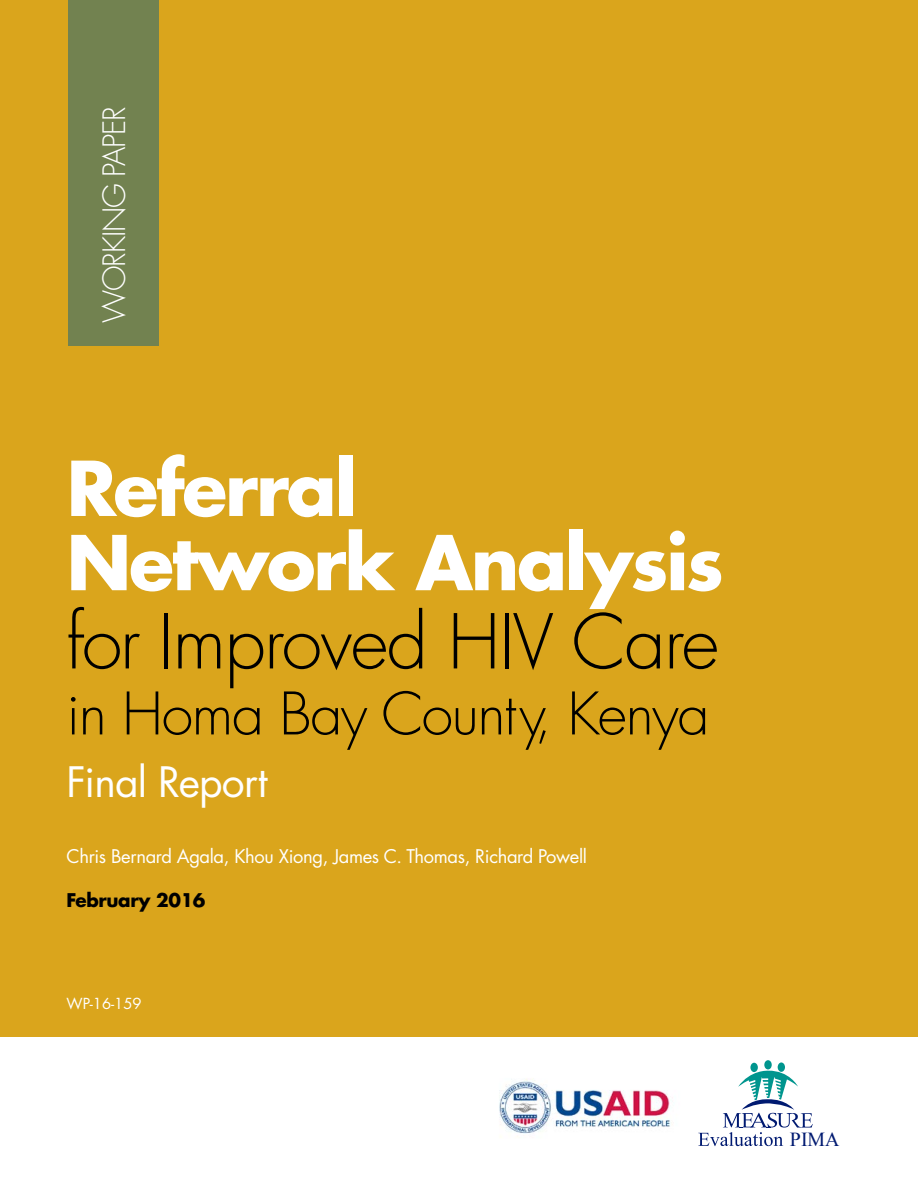
<style>
.page{position:relative;width:918px;height:1188px;background:#fff}
.page>*{position:absolute;margin:0;border:0;box-sizing:border-box;transform-origin:0 0}
.t1{font:700 73.5px/74.2px "Futura LT Pro";letter-spacing:-.03em;color:#fff}
.t2{font:300 73.5px "Futura LT Pro";letter-spacing:-.02em;color:#000}
.t3{font:300 57px "Futura LT Pro";letter-spacing:-.02em;color:#000}
.t4{font:40.8px "Futura LT Pro";letter-spacing:-.02em;color:#fff}
.t5{font:300 30px "Futura LT Pro";letter-spacing:-.04em;color:#fff}
.t6{font:19.8px "Times New Roman";color:#001a71}
.t7{font:18.3px "Futura LT Pro";letter-spacing:-.02em;color:#fff}
.t8{font:700 18.3px "Futura LT Pro";letter-spacing:-.02em;color:#000}
.t9{font:14.85px "Futura LT Pro";color:#fff}
</style>
<div class="page">
<div style="left:0;top:0;width:918px;height:1036px;background:#daa51c"></div>
<img style="left:499px;top:1079px;width:171px;height:58px">
<div style="left:750px;top:1063px;width:8px;height:9px;background:#00958e;border-radius:50%"></div>
<div style="left:764px;top:1060px;width:8px;height:9px;background:#00958e;border-radius:50%"></div>
<div style="left:778px;top:1062px;width:7px;height:10px;background:#00958e;border-radius:50%"></div>
<svg style="left:698px;top:1070px;width:115px;height:76px"></svg>
<div style="left:69px;top:0;width:90px;height:345px;background:#728250"></div>
<h3 class="t5" style="left:95px;top:323px;width:218px;rotate:-90deg">WORKING PAPER</h3>
<h1 class="t1" style="left:67px;top:449px;width:659px">Referral<br>Network Analysis</h1>
<h1 class="t2" style="left:67px;top:594px;width:654px">for Improved HIV Care</h1>
<h2 class="t3" style="left:67px;top:676px;width:644px">in Homa Bay County, Kenya</h2>
<h3 class="t4" style="left:67px;top:754px;width:202px">Final Report</h3>
<p class="t7" style="left:67px;top:844px;width:522px">Chris Bernard Agala, Khou Xiong, James C. Thomas, Richard Powell</p>
<p class="t8" style="left:67px;top:886px;width:140px">February 2016</p>
<p class="t9" style="left:67px;top:993px;width:77px">WP-16-159</p>
<p class="t6" style="left:790px;top:1125px;width:51px">PIMA</p>
</div>
